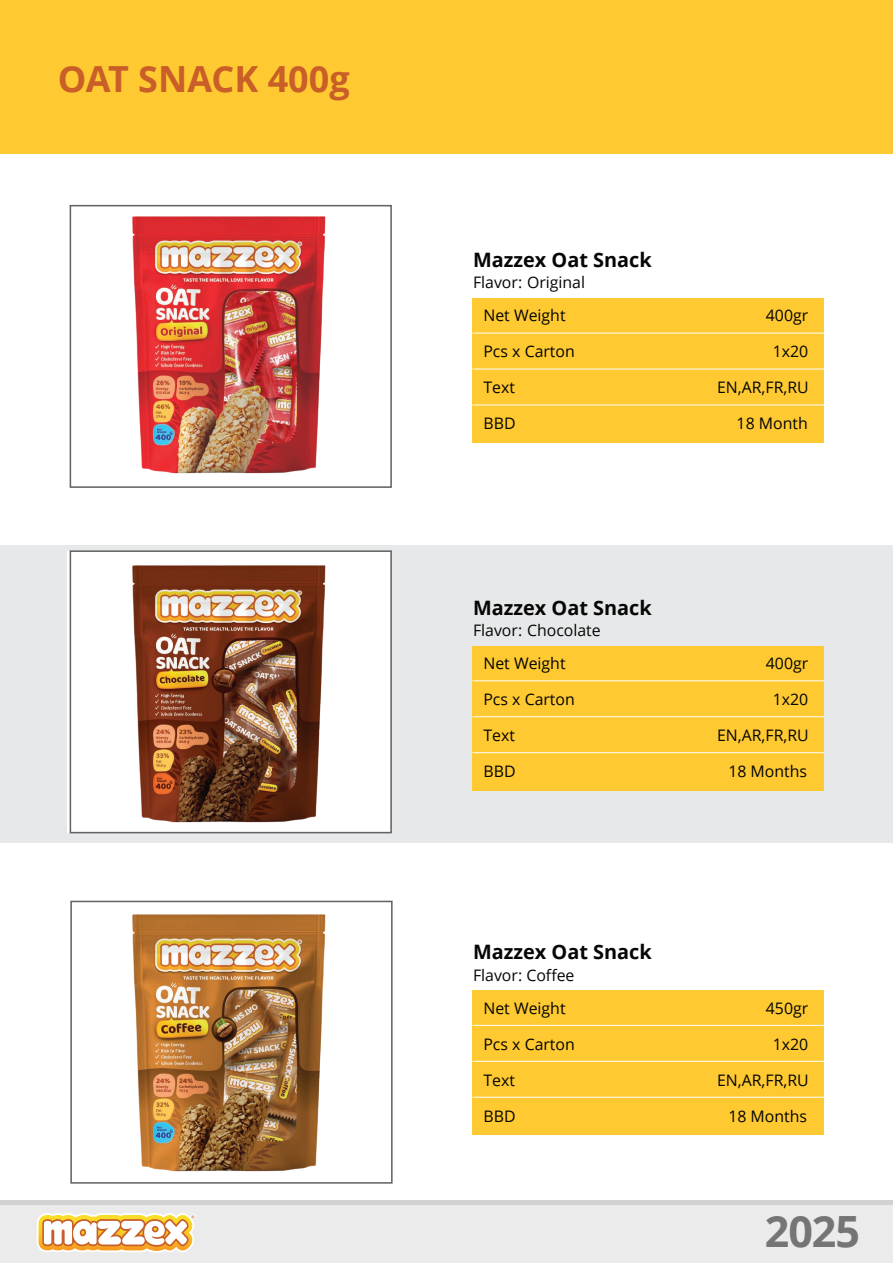
<style>
.page{position:relative;width:893px;height:1263px;background:#fff}
.page>*{position:absolute;margin:0;border:0;box-sizing:border-box;transform-origin:0 0}
.t1{font:700 43.05px "Open Sans";color:#767575}
.t2{font:700 36px "Open Sans";color:#c95e28}
.t3{font:700 19.8px "Open Sans";color:#050605}
.t4{font:15.9px "Open Sans";color:#040503}
.t5{font:15.9px "Open Sans";color:#050605}
</style>
<div class="page">
<div style="left:0;top:1px;width:893px;height:153px;background:#fec931"></div>
<div style="left:0;top:1201px;width:893px;height:62px;background:#ebebec"></div>
<hr style="left:0;top:1201px;width:893px;height:4px;background:#d2d1d1">
<svg style="left:37px;top:1213px;width:158px;height:40px;background:#f2d1a0"></svg>
<div style="left:473px;top:990px;width:351px;height:145px;background:#fec931"></div>
<hr style="left:473px;top:1025px;width:351px;height:1px;background:#fff">
<hr style="left:473px;top:1061px;width:351px;height:1px;background:#fff">
<hr style="left:473px;top:1097px;width:351px;height:1px;background:#fff">
<div style="left:70px;top:901px;width:323px;height:283px;border:2px solid #616362"></div>
<img style="left:115px;top:900px;width:225px;height:284px">
<div style="left:473px;top:298px;width:351px;height:145px;background:#fec931"></div>
<hr style="left:473px;top:333px;width:351px;height:1px;background:#fff">
<hr style="left:473px;top:369px;width:351px;height:1px;background:#fff">
<hr style="left:473px;top:405px;width:351px;height:1px;background:#fff">
<div style="left:70px;top:205px;width:322px;height:283px;border:2px solid #616362"></div>
<img style="left:115px;top:204px;width:225px;height:284px">
<div style="left:0;top:546px;width:892px;height:297px;background:#e7e8e9"></div>
<div style="left:67px;top:551px;width:324px;height:282px;background:#fff"></div>
<div style="left:473px;top:646px;width:351px;height:144px;background:#fec931"></div>
<hr style="left:473px;top:680px;width:351px;height:1px;background:#fff">
<hr style="left:473px;top:716px;width:351px;height:1px;background:#fff">
<hr style="left:473px;top:752px;width:351px;height:1px;background:#fff">
<div style="left:70px;top:550px;width:322px;height:283px;border:2px solid #616362"></div>
<img style="left:115px;top:545px;width:225px;height:289px">
<h2 class="t2" style="left:58px;top:54px;width:293px">OAT SNACK 400g</h2>
<p class="t3" style="left:473px;top:246px;width:180px">Mazzex Oat Snack</p>
<p class="t5" style="left:473px;top:272px;width:114px">Flavor: Original</p>
<p class="t4" style="left:483px;top:305px;width:84px">Net Weight</p>
<p class="t4" style="left:766px;top:305px;width:44px">400gr</p>
<p class="t4" style="left:483px;top:341px;width:93px">Pcs x Carton</p>
<p class="t4" style="left:773px;top:341px;width:37px">1x20</p>
<p class="t4" style="left:483px;top:377px;width:33px">Text</p>
<p class="t4" style="left:717px;top:377px;width:93px">EN,AR,FR,RU</p>
<p class="t4" style="left:483px;top:413px;width:34px">BBD</p>
<p class="t4" style="left:737px;top:413px;width:73px">18 Month</p>
<p class="t3" style="left:473px;top:594px;width:180px">Mazzex Oat Snack</p>
<p class="t5" style="left:473px;top:619px;width:129px">Flavor: Chocolate</p>
<p class="t4" style="left:483px;top:652px;width:84px">Net Weight</p>
<p class="t4" style="left:766px;top:652px;width:44px">400gr</p>
<p class="t4" style="left:483px;top:688px;width:93px">Pcs x Carton</p>
<p class="t4" style="left:773px;top:688px;width:37px">1x20</p>
<p class="t4" style="left:483px;top:724px;width:33px">Text</p>
<p class="t4" style="left:717px;top:724px;width:93px">EN,AR,FR,RU</p>
<p class="t4" style="left:483px;top:760px;width:34px">BBD</p>
<p class="t4" style="left:728px;top:760px;width:80px">18 Months</p>
<p class="t3" style="left:473px;top:938px;width:180px">Mazzex Oat Snack</p>
<p class="t5" style="left:473px;top:964px;width:103px">Flavor: Coffee</p>
<p class="t4" style="left:483px;top:997px;width:84px">Net Weight</p>
<p class="t4" style="left:766px;top:997px;width:44px">450gr</p>
<p class="t4" style="left:483px;top:1033px;width:93px">Pcs x Carton</p>
<p class="t4" style="left:773px;top:1033px;width:37px">1x20</p>
<p class="t4" style="left:483px;top:1069px;width:33px">Text</p>
<p class="t4" style="left:717px;top:1069px;width:93px">EN,AR,FR,RU</p>
<p class="t4" style="left:483px;top:1105px;width:34px">BBD</p>
<p class="t4" style="left:728px;top:1105px;width:80px">18 Months</p>
<h1 class="t1" style="left:765px;top:1201px;width:97px">2025</h1>
</div>
